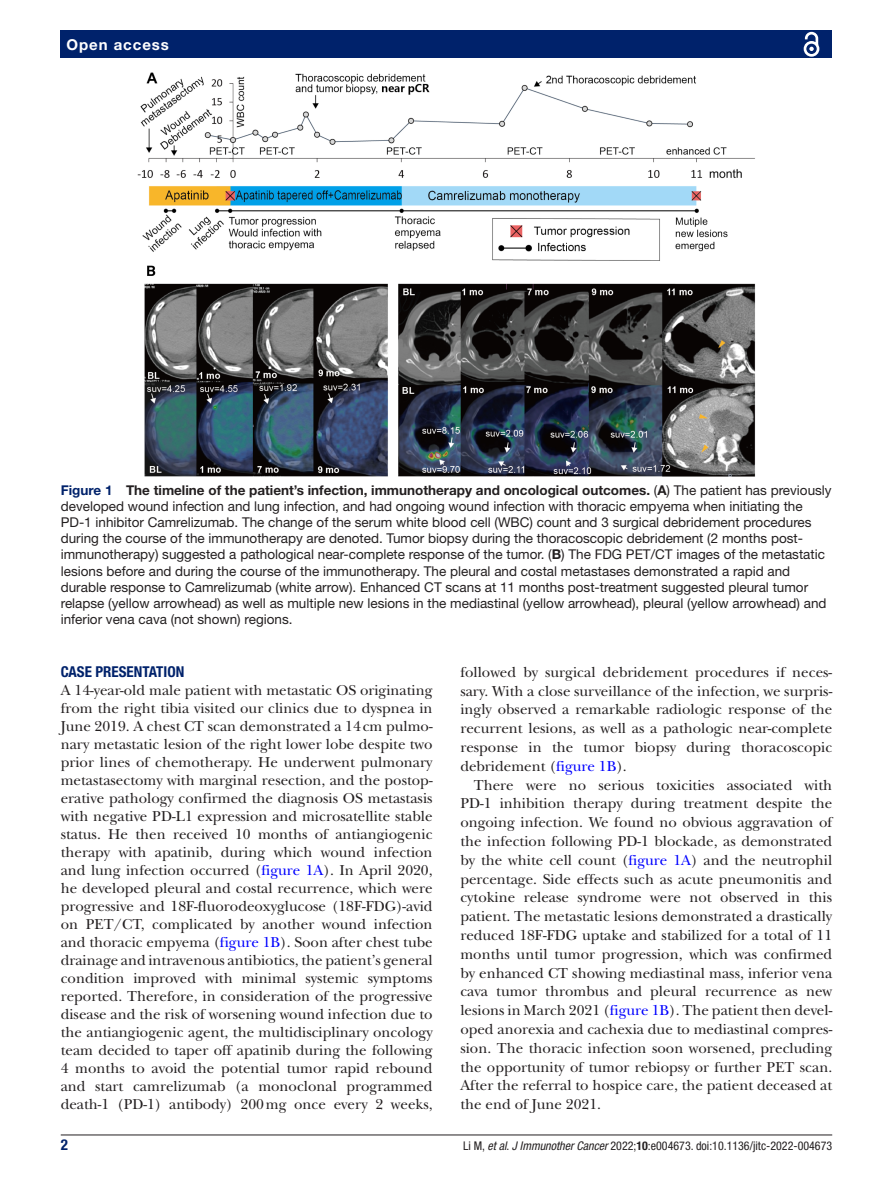
<style>
.page{position:relative;width:893px;height:1191px;background:#fff}
.page>*{position:absolute;margin:0;border:0;box-sizing:border-box;transform-origin:0 0}
.t1{font:15px/18px "New Baskerville";color:#231f20;text-align:justify}
.t2{font:700 condensed 15px "Helvetica Neue LT Std";color:#00226b}
.t3{font:700 15px "Helvetica Neue LT Std";letter-spacing:.065em;color:#fff}
.t4{font:13.5px/16.2px "Helvetica Neue LT Std";color:#231f20}
.t5{font:condensed 12px "Helvetica Neue LT Std";color:#231f20}
.s1{font-weight:700;color:#00226b}
.s2{font-weight:700}
.s3{color:#00f}
.s4{font-style:italic}
</style>
<div class="page">
<hr style="left:61px;top:1134px;width:771px;height:1px;background:#231f20">
<div style="left:61px;top:31px;width:771px;height:27px;background:#00226b"></div>
<svg style="left:803px;top:31px;width:17px;height:26px"></svg>
<img style="left:138px;top:73px;width:617px;height:404px">
<p class="t3" style="left:66px;top:35px;width:104px">Open access</p>
<p class="t4" style="left:61px;top:481px;width:772px"><span class="s1">Figure 1</span> <span class="s2">The timeline of the patient’s infection, immunotherapy and oncological outcomes.</span> (<span class="s2">A</span>) The patient has previously developed wound infection and lung infection, and had ongoing wound infection with thoracic empyema when initiating the PD-1 inhibitor Camrelizumab. The change of the serum white blood cell (WBC) count and 3 surgical debridement procedures during the course of the immunotherapy are denoted. Tumor biopsy during the thoracoscopic debridement (2 months post&shy;immunotherapy) suggested a pathological near-complete response of the tumor. (<span class="s2">B</span>) The FDG PET/CT images of the metastatic lesions before and during the course of the immunotherapy. The pleural and costal metastases demonstrated a rapid and durable response to Camrelizumab (white arrow). Enhanced CT scans at 11 months post-treatment suggested pleural tumor relapse (yellow arrowhead) as well as multiple new lesions in the mediastinal (yellow arrowhead), pleural (yellow arrowhead) and inferior vena cava (not shown) regions.</p>
<p class="t2" style="left:61px;top:663px;width:125px">CASE PRESENTATION</p>
<p class="t1" style="left:61px;top:681px;width:373px">A 14-year-old male patient with metastatic OS originating from the right tibia visited our clinics due to dyspnea in June 2019. A chest CT scan demonstrated a 14cm pulmo&shy;nary metastatic lesion of the right lower lobe despite two prior lines of chemotherapy. He underwent pulmonary metastasectomy with marginal resection, and the postop&shy;erative pathology confirmed the diagnosis OS metastasis with negative PD-L1 expression and microsatellite stable status. He then received 10 months of antiangiogenic therapy with apatinib, during which wound infection and lung infection occurred (<span class="s3">figure 1A</span>). In April 2020, he developed pleural and costal recurrence, which were progressive and 18F-fluorodeoxyglucose (18F-FDG)-avid on PET/CT, complicated by another wound infection and thoracic empyema (<span class="s3">figure 1B</span>). Soon after chest tube drainage and intravenous antibiotics, the patient’s general condition improved with minimal systemic symptoms reported. Therefore, in consideration of the progressive disease and the risk of worsening wound infection due to the antiangiogenic agent, the multidisciplinary oncology team decided to taper off apatinib during the following 4 months to avoid the potential tumor rapid rebound and start camrelizumab (a monoclonal programmed death-1 (PD-1) antibody) 200mg once every 2 weeks,</p>
<p class="t1" style="left:460px;top:662px;width:373px;line-height:18.8px">followed by surgical debridement procedures if neces&shy;sary. With a close surveillance of the infection, we surpris&shy;ingly observed a remarkable radiologic response of the recurrent lesions, as well as a pathologic near-complete response in the tumor biopsy during thoracoscopic debridement (<span class="s3">figure 1B</span>).</p>
<p class="t1" style="left:460px;top:775px;width:373px;line-height:18.8px;text-indent:13px">There were no serious toxicities associated with PD-1 inhibition therapy during treatment despite the ongoing infection. We found no obvious aggravation of the infection following PD-1 blockade, as demonstrated by the white cell count (<span class="s3">figure 1A</span>) and the neutrophil percentage. Side effects such as acute pneumonitis and cytokine release syndrome were not observed in this patient. The metastatic lesions demonstrated a drastically reduced 18F-FDG uptake and stabilized for a total of 11 months until tumor progression, which was confirmed by enhanced CT showing mediastinal mass, inferior vena cava tumor thrombus and pleural recurrence as new lesions in March 2021 (<span class="s3">figure 1B</span>). The patient then devel&shy;oped anorexia and cachexia due to mediastinal compres&shy;sion. The thoracic infection soon worsened, precluding the opportunity of tumor rebiopsy or further PET scan.<br>After the referral to hospice care, the patient deceased at the end of June 2021.</p>
<p class="t2" style="left:61px;top:1135px;width:9px">2</p>
<p class="t5" style="left:463px;top:1138px;width:371px">Li M, <span class="s4">et al</span>. <span class="s4">J Immunother Cancer</span> 2022;<span class="s2">10</span>:e004673. doi:10.1136/jitc-2022-004673</p>
</div>
